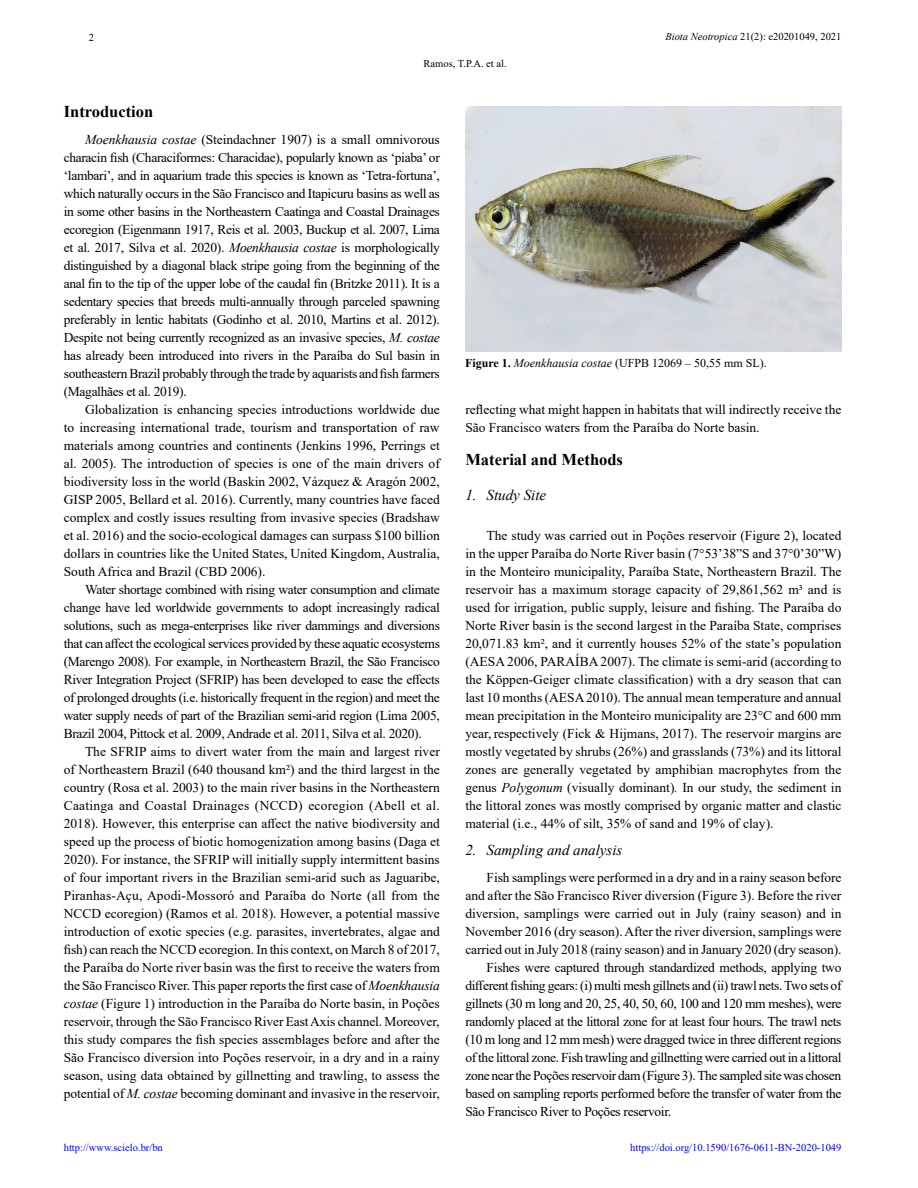
<style>
.page{position:relative;width:918px;height:1188px;background:#fff}
.page>*{position:absolute;margin:0;border:0;box-sizing:border-box;transform-origin:0 0}
.t1{font:700 16.5px "Times New Roman";color:#000}
.t2{font:italic 15px "Times New Roman";color:#000}
.t3{font:13.5px/18px "Times New Roman";letter-spacing:-.02em;color:#000;text-align:justify}
.t4{font:13.5px/18px "Times New Roman";color:#000}
.t5{font:12px "Times New Roman";color:#000}
.t6{font:10.5px "Times New Roman";color:#00f}
.t7{font:10.5px "Times New Roman";color:#000}
.s1{font-style:italic}
.s2{font-weight:700}
</style>
<div class="page">
<img style="left:465px;top:107px;width:376px;height:244px">
<p class="t7" style="left:89px;top:31px;width:7px">2</p>
<p class="t7" style="left:424px;top:56px;width:85px">Ramos, T.P.A. et al.</p>
<p class="t7" style="left:665px;top:29px;width:178px"><span class="s1">Biota Neotropica</span> 21(2): e20201049, 2021</p>
<p class="t1" style="left:64px;top:100px;width:91px">Introduction</p>
<p class="t3" style="left:64px;top:130px;width:378px;text-indent:21px"><span class="s1">Moenkhausia costae</span> (Steindachner 1907) is a small omnivorous characin fish (Characiformes: Characidae), popularly known as ‘piaba’ or ‘lambari’, and in aquarium trade this species is known as ‘Tetra-fortuna’, which naturally occurs in the São Francisco and Itapicuru basins as well as in some other basins in the Northeastern Caatinga and Coastal Drainages ecoregion (Eigenmann 1917, Reis et al. 2003, Buckup et al. 2007, Lima et al. 2017, Silva et al. 2020). <span class="s1">Moenkhausia costae</span> is morphologically distinguished by a diagonal black stripe going from the beginning of the anal fin to the tip of the upper lobe of the caudal fin (Britzke 2011). It is a sedentary species that breeds multi-annually through parceled spawning preferably in lentic habitats (Godinho et al. 2010, Martins et al. 2012).<br>Despite not being currently recognized as an invasive species, <span class="s1">M. costae </span>has already been introduced into rivers in the Paraíba do Sul basin in southeastern Brazil probably through the trade by aquarists and fish farmers (Magalhães et al. 2019).</p>
<p class="t3" style="left:64px;top:400px;width:378px;text-indent:21px">Globalization is enhancing species introductions worldwide due to increasing international trade, tourism and transportation of raw materials among countries and continents (Jenkins 1996, Perrings et al. 2005). The introduction of species is one of the main drivers of biodiversity loss in the world (Baskin 2002, Vázquez &amp; Aragón 2002, GISP 2005, Bellard et al. 2016). Currently, many countries have faced complex and costly issues resulting from invasive species (Bradshaw et al. 2016) and the socio-ecological damages can surpass $100 billion dollars in countries like the United States, United Kingdom, Australia, South Africa and Brazil (CBD 2006).</p>
<p class="t3" style="left:64px;top:580px;width:378px;text-indent:21px">Water shortage combined with rising water consumption and climate change have led worldwide governments to adopt increasingly radical solutions, such as mega-enterprises like river dammings and diversions that can affect the ecological services provided by these aquatic ecosystems (Marengo 2008). For example, in Northeastern Brazil, the São Francisco River Integration Project (SFRIP) has been developed to ease the effects of prolonged droughts (i.e. historically frequent in the region) and meet the water supply needs of part of the Brazilian semi-arid region (Lima 2005, Brazil 2004, Pittock et al. 2009, Andrade et al. 2011, Silva et al. 2020).</p>
<p class="t3" style="left:64px;top:742px;width:378px;text-indent:21px">The SFRIP aims to divert water from the main and largest river of Northeastern Brazil (640 thousand km²) and the third largest in the country (Rosa et al. 2003) to the main river basins in the Northeastern Caatinga and Coastal Drainages (NCCD) ecoregion (Abell et al.<br>2018). However, this enterprise can affect the native biodiversity and speed up the process of biotic homogenization among basins (Daga et 2020). For instance, the SFRIP will initially supply intermittent basins of four important rivers in the Brazilian semi-arid such as Jaguaribe, Piranhas-Açu, Apodi-Mossoró and Paraíba do Norte (all from the NCCD ecoregion) (Ramos et al. 2018). However, a potential massive introduction of exotic species (e.g. parasites, invertebrates, algae and fish) can reach the NCCD ecoregion. In this context, on March 8 of 2017, the Paraíba do Norte river basin was the first to receive the waters from the São Francisco River. This paper reports the first case of <span class="s1">Moenkhausia costae</span> (Figure 1) introduction in the Paraíba do Norte basin, in Poções reservoir, through the São Francisco River East Axis channel. Moreover, this study compares the fish species assemblages before and after the São Francisco diversion into Poções reservoir, in a dry and in a rainy season, using data obtained by gillnetting and trawling, to assess the potential of <span class="s1">M. costae</span> becoming dominant and invasive in the reservoir,</p>
<p class="t5" style="left:465px;top:354px;width:303px"><span class="s2">Figure 1.</span> <span class="s1">Moenkhausia costae</span> (UFPB 12069 – 50,55 mm SL).</p>
<p class="t4" style="left:465px;top:400px;width:378px">reflecting what might happen in habitats that will indirectly receive the<br>São Francisco waters from the Paraíba do Norte basin.</p>
<p class="t1" style="left:465px;top:447px;width:159px">Material and Methods</p>
<p class="t2" style="left:465px;top:484px;width:82px">1. Study Site</p>
<p class="t3" style="left:465px;top:526px;width:378px;text-indent:21px">The study was carried out in Poções reservoir (Figure 2), located in the upper Paraíba do Norte River basin (7°53’38”S and 37°0’30”W) in the Monteiro municipality, Paraíba State, Northeastern Brazil. The reservoir has a maximum storage capacity of 29,861,562 m³ and is used for irrigation, public supply, leisure and fishing. The Paraíba do Norte River basin is the second largest in the Paraíba State, comprises 20,071.83 km², and it currently houses 52% of the state’s population (AESA 2006, PARAÍBA 2007). The climate is semi-arid (according to the Köppen-Geiger climate classification) with a dry season that can last 10 months (AESA 2010). The annual mean temperature and annual mean precipitation in the Monteiro municipality are 23°C and 600 mm year, respectively (Fick &amp; Hijmans, 2017). The reservoir margins are mostly vegetated by shrubs (26%) and grasslands (73%) and its littoral zones are generally vegetated by amphibian macrophytes from the genus <span class="s1">Polygonum</span> (visually dominant)<span class="s1">.</span> In our study, the sediment in the littoral zones was mostly comprised by organic matter and clastic material (i.e., 44% of silt, 35% of sand and 19% of clay).</p>
<p class="t2" style="left:465px;top:839px;width:159px">2. Sampling and analysis</p>
<p class="t3" style="left:487px;top:868px;width:356px">Fish samplings were performed in a dry and in a rainy season before</p>
<p class="t4" style="left:465px;top:886px;width:378px">and after the São Francisco River diversion (Figure 3). Before the river</p>
<p class="t4" style="left:465px;top:904px;width:378px">diversion, samplings were carried out in July (rainy season) and in</p>
<p class="t4" style="left:465px;top:922px;width:378px">November 2016 (dry season). After the river diversion, samplings were</p>
<p class="t3" style="left:465px;top:940px;width:378px">carried out in July 2018 (rainy season) and in January 2020 (dry season).</p>
<p class="t3" style="left:487px;top:958px;width:356px">Fishes were captured through standardized methods, applying two</p>
<p class="t3" style="left:465px;top:976px;width:378px">different fishing gears: (i) multi mesh gillnets and (ii) trawl nets. Two sets of</p>
<p class="t3" style="left:465px;top:994px;width:378px">gillnets (30 m long and 20, 25, 40, 50, 60, 100 and 120 mm meshes), were</p>
<p class="t3" style="left:465px;top:1012px;width:378px">randomly placed at the littoral zone for at least four hours. The trawl nets</p>
<p class="t3" style="left:465px;top:1030px;width:378px">(10 m long and 12 mm mesh) were dragged twice in three different regions</p>
<p class="t3" style="left:465px;top:1048px;width:378px">of the littoral zone. Fish trawling and gillnetting were carried out in a littoral</p>
<p class="t3" style="left:465px;top:1066px;width:377px">zone near the Poções reservoir dam (Figure 3). The sampled site was chosen</p>
<p class="t3" style="left:465px;top:1084px;width:378px">based on sampling reports performed before the transfer of water from the</p>
<p class="t3" style="left:465px;top:1102px;width:207px">São Francisco River to Poções reservoir.</p>
<p class="t6" style="left:64px;top:1140px;width:101px">http://www.scielo.br/bn</p>
<p class="t6" style="left:630px;top:1140px;width:213px">https://doi.org/10.1590/1676-0611-BN-2020-1049</p>
</div>
